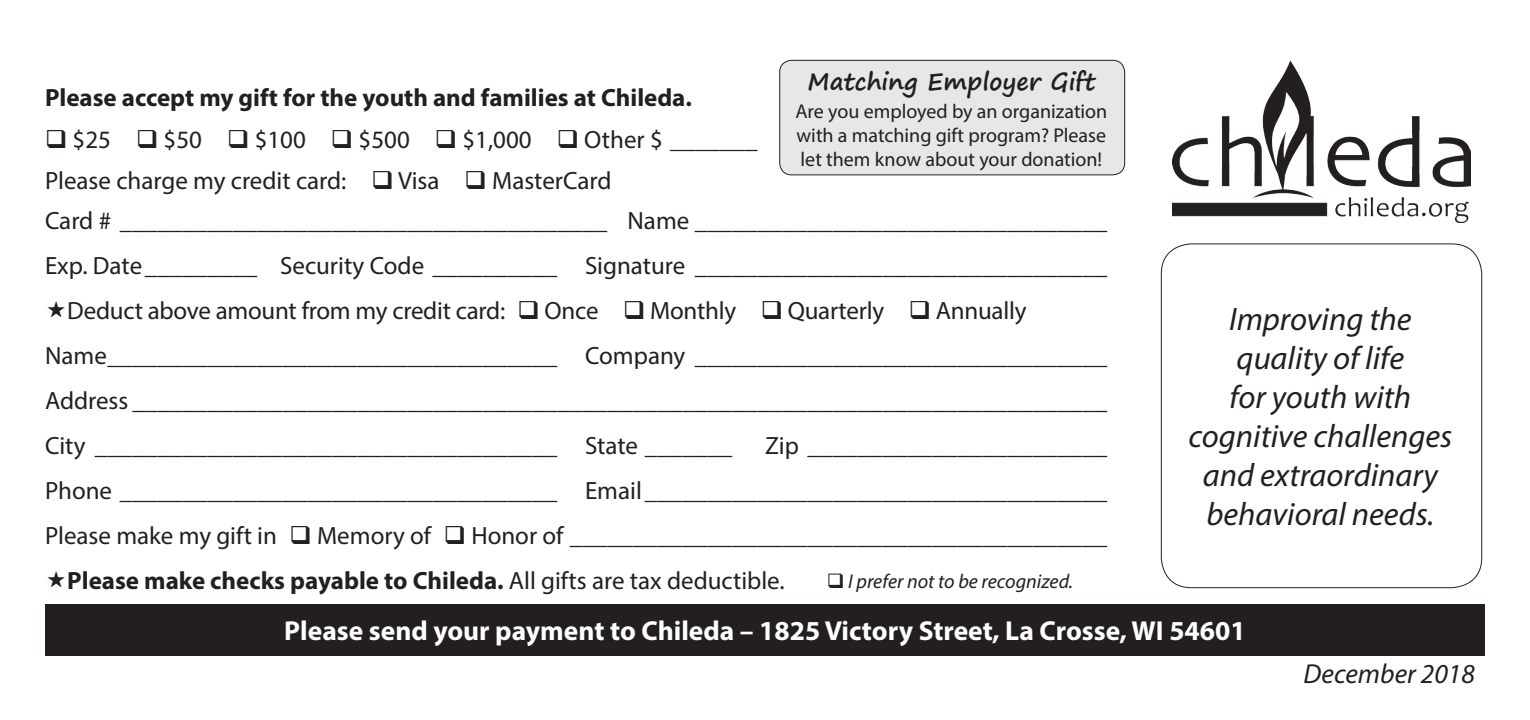
<style>
.page{position:relative;width:1530px;height:720px;background:#fff}
.page>*{position:absolute;margin:0;border:0;box-sizing:border-box;transform-origin:0 0}
.t1{font:italic 32.5px/39px "Myriad Pro";color:#231f20;text-align:center}
.t2{font:700 27.5px "Myriad Pro";color:#fff}
.t3{font:italic 27.5px "Myriad Pro";color:#231f20}
.t4{font:25px "Myriad Pro";color:#231f20}
.t5{font:700 25px "Myriad Pro";color:#231f20}
.t6{font:700 23.75px "Segoe Print";color:#231f20}
.t7{font:20px/24px "Myriad Pro";color:#231f20;text-align:justify}
.t8{font:italic 20px "Myriad Pro";color:#231f20}
.s1{font-weight:400}
</style>
<div class="page">
<div style="left:780px;top:60px;width:345px;height:115px;background:#e6e7e9;border-radius:12px"></div>
<div style="left:779px;top:60px;width:346px;height:115px;border:1px solid #231f20;border-radius:12px"></div>
<div style="left:1161px;top:244px;width:321px;height:344px;border:1px solid #231f20;border-radius:30px"></div>
<img style="left:1173px;top:60px;width:297px;height:163px">
<div style="left:45px;top:604px;width:1440px;height:52px;background:#231f20"></div>
<p class="t6" style="left:807px;top:60px;width:290px">Matching Employer Gift</p>
<p class="t7" style="left:795px;top:99px;width:313px">Are you employed by an organization with a matching gift program? Please let them know about your donation!</p>
<p class="t5" style="left:45px;top:82px;width:649px">Please accept my gift for the youth and families at Chileda.</p>
<p class="t4" style="left:45px;top:124px;width:714px">❑ $25 ❑ $50 ❑ $100 ❑ $500 ❑ $1,000 ❑ Other $ _______</p>
<p class="t4" style="left:45px;top:165px;width:568px">Please charge my credit card: ❑ Visa ❑ MasterCard</p>
<p class="t4" style="left:45px;top:205px;width:1064px">Card # _______________________________________ Name _________________________________</p>
<p class="t4" style="left:45px;top:250px;width:1064px">Exp. Date_________ Security Code __________ Signature _________________________________</p>
<p class="t4" style="left:67px;top:295px;width:961px">Deduct above amount from my credit card: ❑ Once ❑ Monthly ❑ Quarterly ❑ Annually</p>
<p class="t4" style="left:45px;top:340px;width:1064px">Name____________________________________ Company _________________________________</p>
<p class="t4" style="left:45px;top:385px;width:1064px">Address ______________________________________________________________________________</p>
<p class="t4" style="left:45px;top:430px;width:689px">City _____________________________________ State _______</p>
<p class="t4" style="left:765px;top:430px;width:344px">Zip ________________________</p>
<p class="t4" style="left:45px;top:475px;width:1064px">Phone ___________________________________ Email_____________________________________</p>
<p class="t4" style="left:45px;top:520px;width:1064px">Please make my gift in ❑ Memory of ❑ Honor of ___________________________________________</p>
<p class="t5" style="left:67px;top:564px;width:719px">Please make checks payable to Chileda. <span class="s1">All gifts are tax deductible.</span></p>
<p class="t8" style="left:827px;top:569px;width:248px">❑ I prefer not to be recognized.</p>
<p class="t1" style="left:1188px;top:300px;width:266px">Improving the quality of life<br>for youth with cognitive challenges and extraordinary behavioral needs.</p>
<p class="t2" style="left:284px;top:613px;width:963px">Please send your payment to Chileda – 1825 Victory Street, La Crosse, WI 54601</p>
<p class="t3" style="left:1304px;top:657px;width:173px">December 2018</p>
</div>
